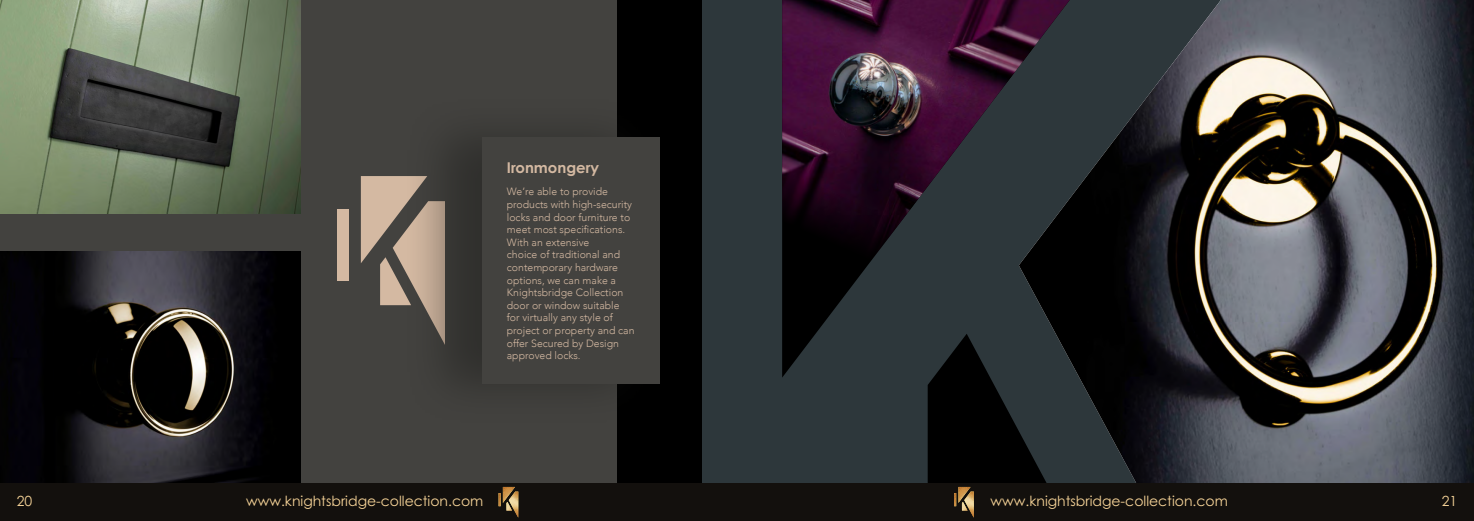
<style>
.page{position:relative;width:1474px;height:521px;background:#fff}
.page>*{position:absolute;margin:0;border:0;box-sizing:border-box;transform-origin:0 0}
.t1{font:700 14.88px "Century Gothic Pro";color:#d4b9a2}
.t2{font:14px "Century Gothic Pro";color:#f7d498}
.t3{font:300 10.5px/12.6px "Avenir";color:#d4b9a2}
</style>
<div class="page">
<div style="left:0;top:0;width:1473px;height:521px;background:#43423f"></div>
<div style="left:650px;top:0;width:823px;height:521px;background:#2d373b"></div>
<img style="left:0;top:0;width:300px;height:214px">
<img style="left:0;top:251px;width:300px;height:233px">
<svg style="left:361px;top:176px;width:42px;height:130px"></svg>
<div style="left:337px;top:209px;width:12px;height:72px;background:#d4b9a2"></div>
<svg style="left:927px;top:378px;width:91px;height:106px"></svg>
<img style="left:1018px;top:0;width:455px;height:484px">
<svg style="left:782px;top:264px;width:287px;height:114px"></svg>
<img style="left:782px;top:0;width:287px;height:264px">
<div style="left:617px;top:0;width:84px;height:521px;background:#000"></div>
<div style="left:403px;top:95px;width:261px;height:331px;background:#1d1d1b;opacity:.5"></div>
<div style="left:482px;top:137px;width:177px;height:247px;background:#43423f"></div>
<div style="left:0;top:484px;width:1473px;height:37px;background:#13100d"></div>
<img style="left:954px;top:487px;width:19px;height:29px">
<img style="left:498px;top:487px;width:20px;height:30px">
<h1 class="t1" style="left:507px;top:158px;width:94px">Ironmongery</h1>
<p class="t3" style="left:507px;top:185px;width:129px">We’re able to provide products with high-security locks and door furniture to meet most specifications.<br>With an extensive<br>choice of traditional and contemporary hardware options, we can make a<br>Knightsbridge Collection door or window suitable for virtually any style of project or property and can offer Secured by Design approved locks.</p>
<h2 class="t2" style="left:17px;top:492px;width:17px">20</h2>
<h2 class="t2" style="left:246px;top:492px;width:239px">www.knightsbridge-collection.com</h2>
<h2 class="t2" style="left:990px;top:492px;width:239px">www.knightsbridge-collection.com</h2>
<h2 class="t2" style="left:1441px;top:492px;width:17px">21</h2>
</div>
